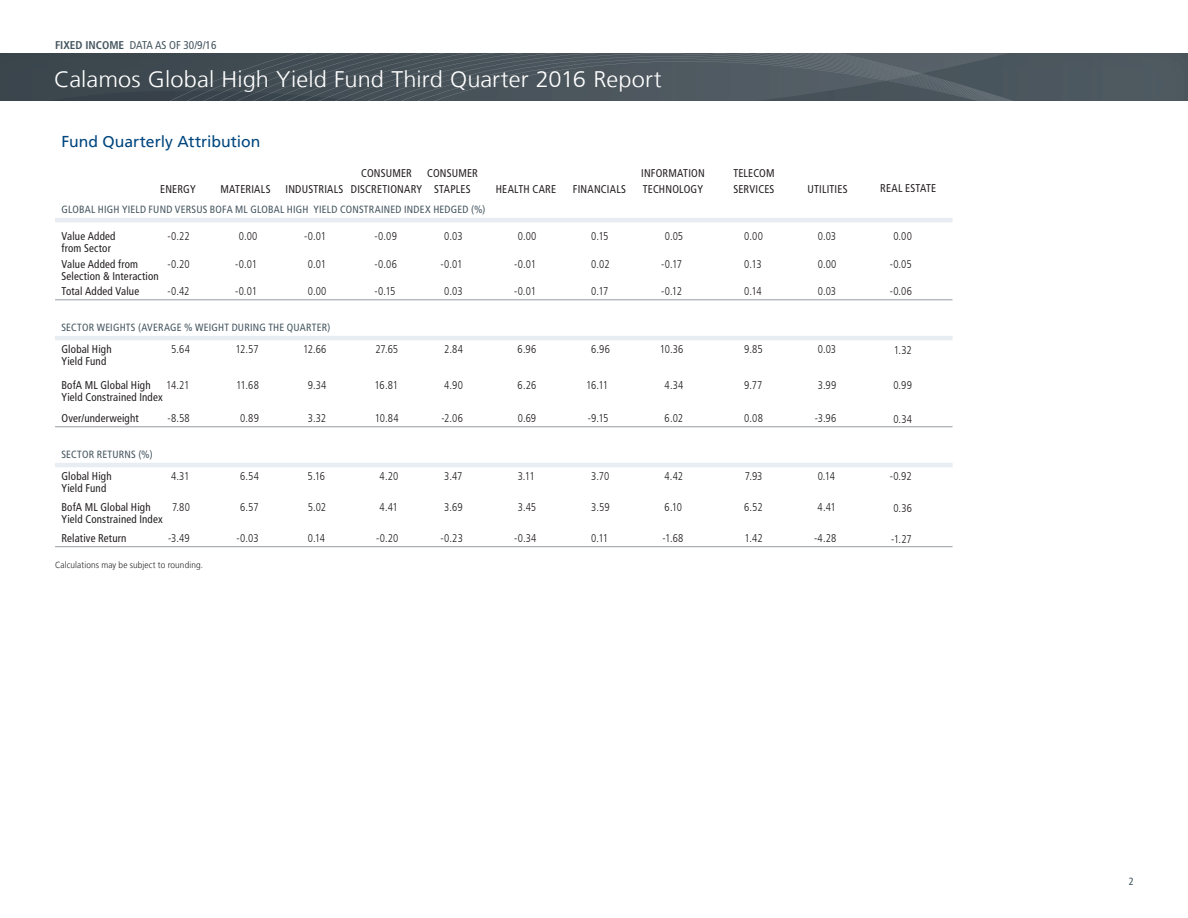
<style>
.page{position:relative;width:1188px;height:918px;background:#fff}
.page>*{position:absolute;margin:0;border:0;box-sizing:border-box;transform-origin:0 0}
.t1{font:300 22.5px "Frutiger LT";letter-spacing:.005em;color:#fff;scale:1.05 1}
.t2{font:15.75px "Frutiger LT";color:#00467e}
.t3{font:300 condensed 11.25px "Frutiger LT";color:#231f20}
.t4{font:condensed 11.25px/16.5px "Frutiger LT";letter-spacing:.015em;color:#231f20}
.t5{font:condensed 11.25px "Frutiger LT";color:#45555f}
.t6{font:condensed 10.5px "Frutiger LT";letter-spacing:.02em;color:#45555f}
.t7{font:300 9px "Frutiger LT";letter-spacing:.015em;color:#231f20;scale:.92 1}
.s1{font-weight:700}
</style>
<div class="page">
<svg style="left:0;top:54px;width:1188px;height:47px;background:#49545b"></svg>
<hr style="left:55px;top:218px;width:898px;height:4px;background:#e7edf2">
<hr style="left:55px;top:300px;width:898px;height:1px;background:#959ca1">
<hr style="left:55px;top:336px;width:898px;height:4px;background:#e7edf2">
<hr style="left:55px;top:427px;width:898px;height:1px;background:#959ca1">
<hr style="left:55px;top:463px;width:898px;height:4px;background:#e7edf2">
<hr style="left:55px;top:546px;width:898px;height:1px;background:#959ca1">
<p class="t5" style="left:55px;top:39px;width:163px"><span class="s1">FIXED INCOME</span> DATA AS OF 30/9/16</p>
<h1 class="t1" style="left:54px;top:66px;width:580px">Calamos Global High Yield Fund Third Quarter 2016 Report</h1>
<h2 class="t2" style="left:61px;top:132px;width:201px">Fund Quarterly Attribution</h2>
<p class="t4" style="left:361px;top:165px;width:52px">CONSUMER</p>
<p class="t4" style="left:427px;top:165px;width:52px">CONSUMER</p>
<p class="t4" style="left:641px;top:165px;width:65px">INFORMATION</p>
<p class="t4" style="left:733px;top:165px;width:43px">TELECOM</p>
<p class="t4" style="left:160px;top:180px;width:37px">ENERGY</p>
<p class="t4" style="left:220px;top:180px;width:52px">MATERIALS</p>
<p class="t4" style="left:286px;top:180px;width:187px">INDUSTRIALS DISCRETIONARY STAPLES</p>
<p class="t4" style="left:496px;top:180px;width:62px">HEALTH CARE</p>
<p class="t4" style="left:573px;top:180px;width:55px">FINANCIALS</p>
<p class="t4" style="left:643px;top:180px;width:62px">TECHNOLOGY</p>
<p class="t4" style="left:734px;top:180px;width:42px">SERVICES</p>
<p class="t4" style="left:807px;top:180px;width:42px">UTILITIES</p>
<p class="t6" style="left:61px;top:203px;width:425px">GLOBAL HIGH YIELD FUND VERSUS BOFA ML GLOBAL HIGH YIELD CONSTRAINED INDEX HEDGED (%)</p>
<p class="t4" style="left:61px;top:228px;width:56px">Value Added</p>
<p class="t3" style="left:168px;top:230px;width:24px">-0.22</p>
<p class="t3" style="left:239px;top:230px;width:20px">0.00</p>
<p class="t3" style="left:304px;top:230px;width:23px">-0.01</p>
<p class="t3" style="left:375px;top:230px;width:24px">-0.09</p>
<p class="t3" style="left:444px;top:230px;width:20px">0.03</p>
<p class="t3" style="left:518px;top:230px;width:20px">0.00</p>
<p class="t3" style="left:591px;top:230px;width:19px">0.15</p>
<p class="t3" style="left:665px;top:230px;width:20px">0.05</p>
<p class="t3" style="left:744px;top:230px;width:20px">0.00</p>
<p class="t3" style="left:818px;top:230px;width:20px">0.03</p>
<p class="t4" style="left:61px;top:240px;width:78px">from Sector<br>Value Added from</p>
<p class="t3" style="left:168px;top:258px;width:24px">-0.20</p>
<p class="t3" style="left:235px;top:258px;width:23px">-0.01</p>
<p class="t3" style="left:308px;top:258px;width:20px">0.01</p>
<p class="t3" style="left:375px;top:258px;width:24px">-0.06</p>
<p class="t3" style="left:441px;top:258px;width:23px">-0.01</p>
<p class="t3" style="left:514px;top:258px;width:23px">-0.01</p>
<p class="t3" style="left:591px;top:258px;width:20px">0.02</p>
<p class="t3" style="left:661px;top:258px;width:22px">-0.17</p>
<p class="t3" style="left:744px;top:258px;width:19px">0.13</p>
<p class="t3" style="left:818px;top:258px;width:20px">0.00</p>
<p class="t4" style="left:61px;top:269px;width:99px;line-height:15px">Selection &amp; Interaction<br>Total Added Value</p>
<p class="t3" style="left:168px;top:285px;width:24px">-0.42</p>
<p class="t3" style="left:235px;top:285px;width:23px">-0.01</p>
<p class="t3" style="left:308px;top:285px;width:20px">0.00</p>
<p class="t3" style="left:375px;top:285px;width:22px">-0.15</p>
<p class="t3" style="left:444px;top:285px;width:20px">0.03</p>
<p class="t3" style="left:514px;top:285px;width:23px">-0.01</p>
<p class="t3" style="left:591px;top:285px;width:19px">0.17</p>
<p class="t3" style="left:661px;top:285px;width:22px">-0.12</p>
<p class="t3" style="left:744px;top:285px;width:19px">0.14</p>
<p class="t3" style="left:818px;top:285px;width:20px">0.03</p>
<p class="t6" style="left:61px;top:321px;width:270px">SECTOR WEIGHTS (AVERAGE % WEIGHT DURING THE QUARTER)</p>
<p class="t4" style="left:61px;top:341px;width:52px">Global High</p>
<p class="t3" style="left:171px;top:343px;width:20px">5.64</p>
<p class="t3" style="left:236px;top:343px;width:25px">12.57</p>
<p class="t3" style="left:303px;top:343px;width:25px">12.66</p>
<p class="t3" style="left:375px;top:343px;width:24px">27.65</p>
<p class="t3" style="left:444px;top:343px;width:20px">2.84</p>
<p class="t3" style="left:518px;top:343px;width:20px">6.96</p>
<p class="t3" style="left:591px;top:343px;width:20px">6.96</p>
<p class="t3" style="left:660px;top:343px;width:25px">10.36</p>
<p class="t3" style="left:744px;top:343px;width:20px">9.85</p>
<p class="t3" style="left:818px;top:343px;width:20px">0.03</p>
<p class="t4" style="left:61px;top:350px;width:91px;line-height:24px">Yield Fund<br>BofA ML Global High</p>
<p class="t3" style="left:166px;top:379px;width:25px">14.21</p>
<p class="t3" style="left:236px;top:379px;width:24px">11.68</p>
<p class="t3" style="left:308px;top:379px;width:20px">9.34</p>
<p class="t3" style="left:375px;top:379px;width:25px">16.81</p>
<p class="t3" style="left:444px;top:379px;width:20px">4.90</p>
<p class="t3" style="left:518px;top:379px;width:20px">6.26</p>
<p class="t3" style="left:586px;top:379px;width:24px">16.11</p>
<p class="t3" style="left:665px;top:379px;width:20px">4.34</p>
<p class="t3" style="left:744px;top:379px;width:20px">9.77</p>
<p class="t3" style="left:818px;top:379px;width:20px">3.99</p>
<p class="t4" style="left:61px;top:387px;width:103px;line-height:21px">Yield Constrained Index<br>Over/underweight</p>
<p class="t3" style="left:168px;top:412px;width:24px">-8.58</p>
<p class="t3" style="left:240px;top:412px;width:20px">0.89</p>
<p class="t3" style="left:308px;top:412px;width:20px">3.32</p>
<p class="t3" style="left:375px;top:412px;width:25px">10.84</p>
<p class="t3" style="left:441px;top:412px;width:23px">-2.06</p>
<p class="t3" style="left:518px;top:412px;width:20px">0.69</p>
<p class="t3" style="left:588px;top:412px;width:22px">-9.15</p>
<p class="t3" style="left:665px;top:412px;width:20px">6.02</p>
<p class="t3" style="left:744px;top:412px;width:20px">0.08</p>
<p class="t3" style="left:815px;top:412px;width:23px">-3.96</p>
<p class="t6" style="left:61px;top:448px;width:93px">SECTOR RETURNS (%)</p>
<p class="t4" style="left:61px;top:468px;width:52px">Global High</p>
<p class="t3" style="left:171px;top:470px;width:20px">4.31</p>
<p class="t3" style="left:240px;top:470px;width:20px">6.54</p>
<p class="t3" style="left:308px;top:470px;width:19px">5.16</p>
<p class="t3" style="left:380px;top:470px;width:20px">4.20</p>
<p class="t3" style="left:444px;top:470px;width:20px">3.47</p>
<p class="t3" style="left:518px;top:470px;width:18px">3.11</p>
<p class="t3" style="left:591px;top:470px;width:20px">3.70</p>
<p class="t3" style="left:665px;top:470px;width:20px">4.42</p>
<p class="t3" style="left:745px;top:470px;width:19px">7.93</p>
<p class="t3" style="left:818px;top:470px;width:19px">0.14</p>
<p class="t4" style="left:61px;top:479px;width:91px;line-height:18.5px">Yield Fund<br>BofA ML Global High</p>
<p class="t3" style="left:172px;top:501px;width:20px">7.80</p>
<p class="t3" style="left:240px;top:501px;width:20px">6.57</p>
<p class="t3" style="left:308px;top:501px;width:20px">5.02</p>
<p class="t3" style="left:380px;top:501px;width:20px">4.41</p>
<p class="t3" style="left:444px;top:501px;width:20px">3.69</p>
<p class="t3" style="left:518px;top:501px;width:20px">3.45</p>
<p class="t3" style="left:591px;top:501px;width:20px">3.59</p>
<p class="t3" style="left:665px;top:501px;width:19px">6.10</p>
<p class="t3" style="left:744px;top:501px;width:20px">6.52</p>
<p class="t3" style="left:818px;top:501px;width:20px">4.41</p>
<p class="t4" style="left:61px;top:509px;width:103px;line-height:19.5px">Yield Constrained Index<br>Relative Return</p>
<p class="t3" style="left:168px;top:532px;width:23px">-3.49</p>
<p class="t3" style="left:237px;top:532px;width:24px">-0.03</p>
<p class="t3" style="left:308px;top:532px;width:19px">0.14</p>
<p class="t3" style="left:376px;top:532px;width:24px">-0.20</p>
<p class="t3" style="left:441px;top:532px;width:24px">-0.23</p>
<p class="t3" style="left:514px;top:532px;width:24px">-0.34</p>
<p class="t3" style="left:591px;top:532px;width:18px">0.11</p>
<p class="t3" style="left:662px;top:532px;width:23px">-1.68</p>
<p class="t3" style="left:745px;top:532px;width:19px">1.42</p>
<p class="t3" style="left:814px;top:532px;width:24px">-4.28</p>
<p class="t7" style="left:55px;top:560px;width:162px">Calculations may be subject to rounding.</p>
<p class="t4" style="left:880px;top:180px;width:58px">REAL ESTATE</p>
<p class="t3" style="left:893px;top:229px;width:20px">0.00</p>
<p class="t3" style="left:890px;top:258px;width:24px">-0.05</p>
<p class="t3" style="left:890px;top:285px;width:24px">-0.06</p>
<p class="t3" style="left:894px;top:343px;width:20px">1.32</p>
<p class="t3" style="left:893px;top:379px;width:20px">0.99</p>
<p class="t3" style="left:893px;top:412px;width:20px">0.34</p>
<p class="t3" style="left:890px;top:470px;width:23px">-0.92</p>
<p class="t3" style="left:893px;top:502px;width:20px">0.36</p>
<p class="t3" style="left:891px;top:532px;width:22px">-1.27</p>
<p class="t6" style="left:1129px;top:876px;width:7px">2</p>
</div>
